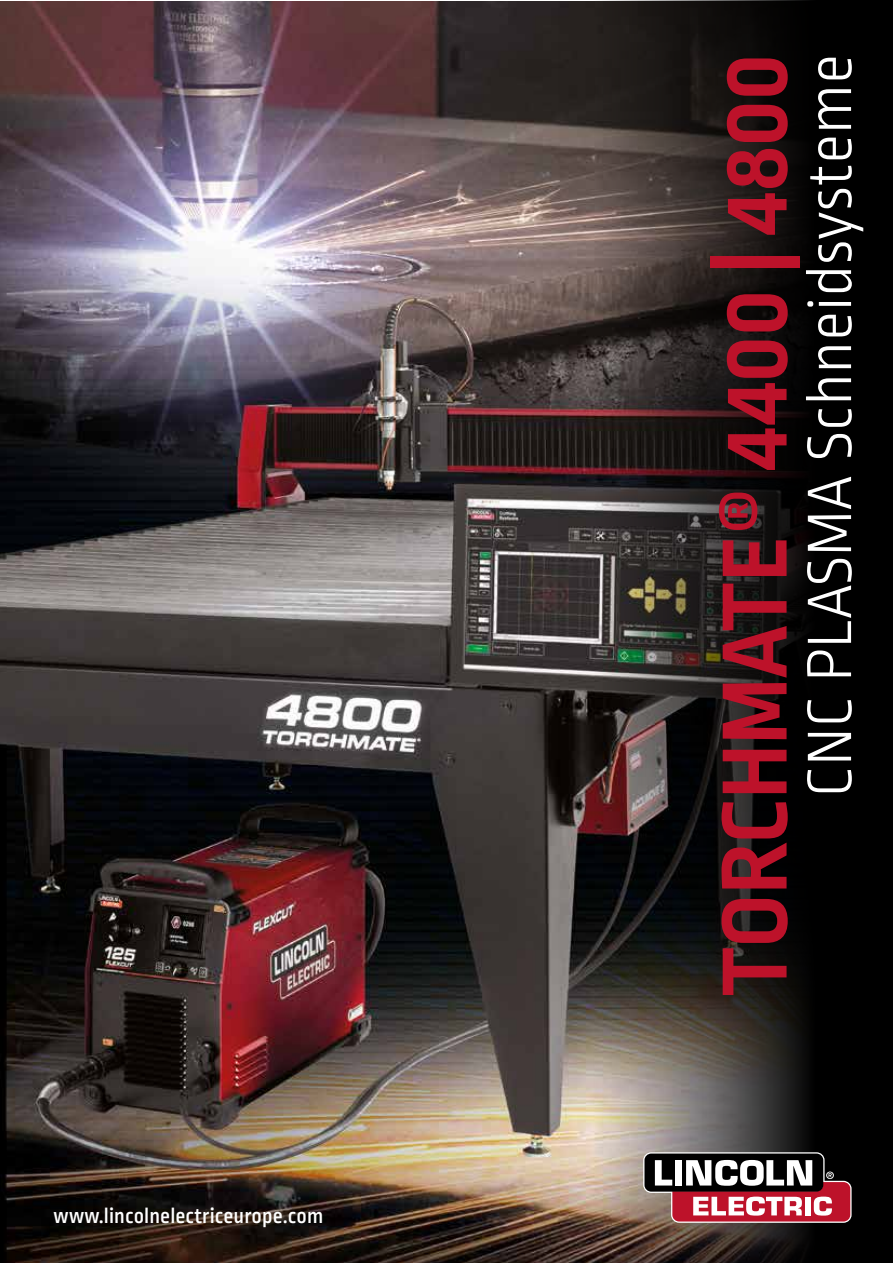
<style>
.page{position:relative;width:893px;height:1263px;background:#fff}
.page>*{position:absolute;margin:0;border:0;box-sizing:border-box;transform-origin:0 0}
.t1{font:700 97.5px "Ropa Sans Pro";color:#bd122a}
.t2{font:300 66px "Ropa Sans Pro";color:#fff}
.t3{font:500 22.5px "Ropa Sans Pro";letter-spacing:.005em;color:#fff}
</style>
<div class="page">
<img style="left:0;top:1px;width:558px;height:1262px">
<svg style="left:558px;top:0;width:335px;height:1263px;background:#282321"></svg>
<svg style="left:643px;top:1152px;width:209px;height:71px"></svg>
<p class="t3" style="left:54px;top:1203px;width:271px">www.lincolnelectriceurope.com</p>
<h1 class="t1" style="left:699px;top:997px;width:944px;rotate:-90deg">TORCHMATE® 4400 | 4800</h1>
<h2 class="t2" style="left:795px;top:797px;width:745px;rotate:-90deg">CNC PLASMA Schneidsysteme</h2>
</div>
